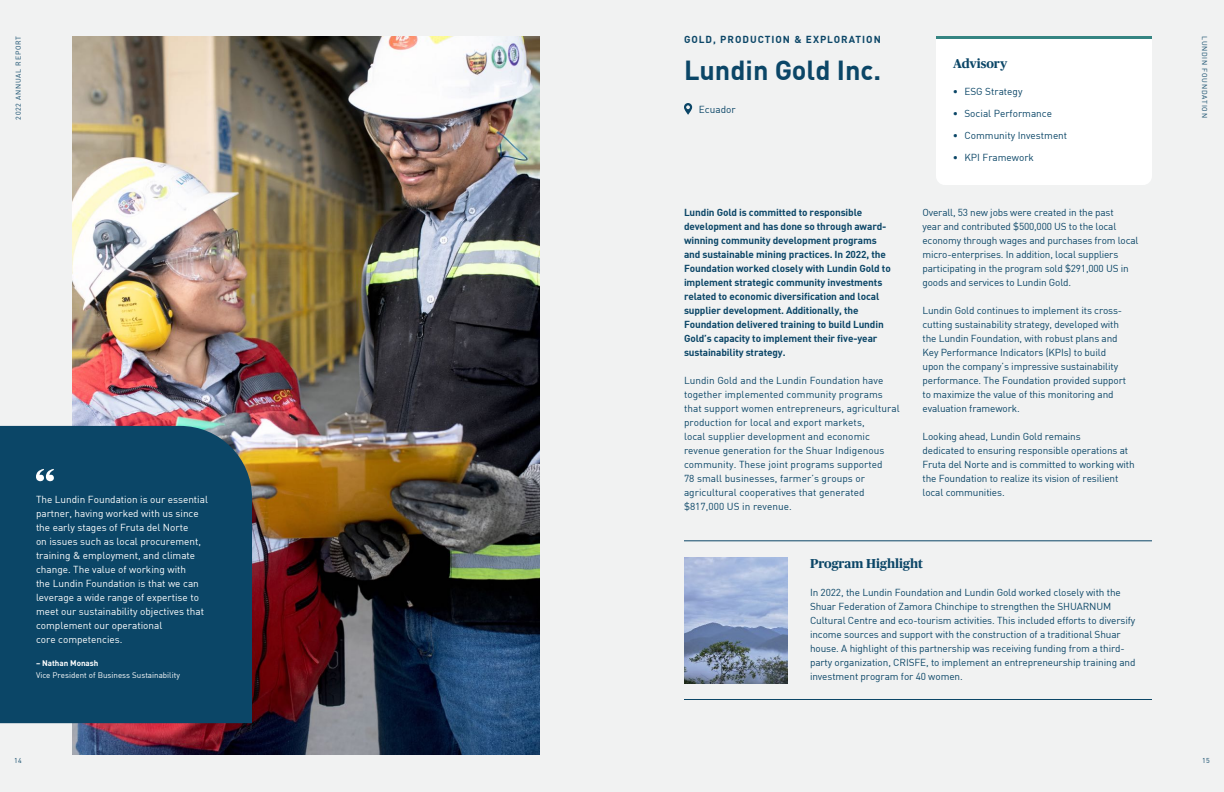
<style>
.page{position:relative;width:1224px;height:792px;background:#f1f2f2}
.page>*{position:absolute;margin:0;border:0;box-sizing:border-box;transform-origin:0 0}
.t1{font:700 27px "DIN Pro";color:#0b4667}
.t2{font:700 13px "Publico Headline Web";color:#0b4667}
.t3{font:10px/14px "DIN";letter-spacing:-.01em;color:#0b4667}
.t4{font:10px/14px "DIN Bold";letter-spacing:-.01em;color:#0b4667}
.t5{font:10px/14px "DIN";color:#fff}
.t6{font:700 10px "DIN Pro";letter-spacing:.1em;color:#0b4667}
.t7{font:8px "DIN";color:#fff}
.t8{font:700 8px "DIN Pro";color:#fff}
.t9{font:7px "DIN";letter-spacing:.1em;color:#0b4667}
</style>
<div class="page">
<img style="left:72px;top:36px;width:468px;height:718px">
<div style="left:0;top:426px;width:252px;height:297px;background:#0b4667"></div>
<svg style="left:684px;top:103px;width:8px;height:12px"></svg>
<div style="left:936px;top:39px;width:216px;height:146px;background:#fff"></div>
<hr style="left:936px;top:36px;width:216px;height:3px;background:#358582">
<hr style="left:684px;top:540px;width:468px;height:1px;background:#0b4667">
<hr style="left:684px;top:699px;width:468px;height:1px;background:#0b4667">
<img style="left:684px;top:558px;width:104px;height:126px">
<svg style="left:36px;top:469px;width:18px;height:12px"></svg>
<p class="t9" style="left:14px;top:120px;width:85px;rotate:-90deg">2022 ANNUAL REPORT</p>
<p class="t9" style="left:1209px;top:36px;width:83px;rotate:90deg">LUNDIN FOUNDATION</p>
<p class="t6" style="left:684px;top:33px;width:198px">GOLD, PRODUCTION &amp; EXPLORATION</p>
<h1 class="t1" style="left:684px;top:53px;width:199px">Lundin Gold Inc.</h1>
<h2 class="t2" style="left:953px;top:58px;width:56px">Advisory</h2>
<p class="t3" style="left:964px;top:84px;width:60px">ESG Strategy</p>
<p class="t3" style="left:964px;top:106px;width:89px">Social Performance</p>
<p class="t3" style="left:964px;top:128px;width:104px">Community Investment</p>
<p class="t3" style="left:964px;top:150px;width:71px">KPI Framework</p>
<p class="t3" style="left:953px;top:84px;width:7px">•</p>
<p class="t3" style="left:953px;top:106px;width:7px">•</p>
<p class="t3" style="left:953px;top:128px;width:7px">•</p>
<p class="t3" style="left:953px;top:150px;width:7px">•</p>
<p class="t3" style="left:699px;top:102px;width:38px">Ecuador</p>
<p class="t5" style="left:36px;top:492px;width:174px">The Lundin Foundation is our essential partner, having worked with us since the early stages of Fruta del Norte<br>on issues such as local procurement, training &amp; employment, and climate change. The value of working with<br>the Lundin Foundation is that we can leverage a wide range of expertise to meet our sustainability objectives that complement our operational<br>core competencies.</p>
<p class="t8" style="left:36px;top:657px;width:64px">– Nathan Monash</p>
<p class="t7" style="left:36px;top:670px;width:145px">Vice President of Business Sustainability</p>
<p class="t9" style="left:14px;top:756px;width:9px">14</p>
<p class="t4" style="left:684px;top:205px;width:208px">Lundin Gold is committed to responsible development and has done so through award&shy;winning community development programs and sustainable mining practices. In 2022, the Foundation worked closely with Lundin Gold to implement strategic community investments related to economic diversification and local supplier development. Additionally, the Foundation delivered training to build Lundin Gold’s capacity to implement their five-year sustainability strategy.</p>
<p class="t3" style="left:684px;top:374px;width:217px">Lundin Gold and the Lundin Foundation have together implemented community programs that support women entrepreneurs, agricultural production for local and export markets,<br>local supplier development and economic revenue generation for the Shuar Indigenous community. These joint programs supported<br>78 small businesses, farmer’s groups or agricultural cooperatives that generated $817,000 US in revenue.</p>
<p class="t3" style="left:922px;top:205px;width:217px">Overall, 53 new jobs were created in the past<br>year and contributed $500,000 US to the local economy through wages and purchases from local micro-enterprises. In addition, local suppliers participating in the program sold $291,000 US in goods and services to Lundin Gold.</p>
<p class="t3" style="left:922px;top:303px;width:205px">Lundin Gold continues to implement its cross&shy;cutting sustainability strategy, developed with the Lundin Foundation, with robust plans and Key Performance Indicators (KPIs) to build upon the company’s impressive sustainability performance. The Foundation provided support to maximize the value of this monitoring and evaluation framework.</p>
<p class="t3" style="left:922px;top:429px;width:214px">Looking ahead, Lundin Gold remains<br>dedicated to ensuring responsible operations at Fruta del Norte and is committed to working with the Foundation to realize its vision of resilient local communities.</p>
<h2 class="t2" style="left:810px;top:558px;width:114px">Program Highlight</h2>
<p class="t3" style="left:810px;top:585px;width:327px">In 2022, the Lundin Foundation and Lundin Gold worked closely with the Shuar Federation of Zamora Chinchipe to strengthen the SHUARNUM Cultural Centre and eco-tourism activities. This included efforts to diversify income sources and support with the construction of a traditional Shuar house. A highlight of this partnership was receiving funding from a third&shy;party organization, CRISFE, to implement an entrepreneurship training and investment program for 40 women.</p>
<p class="t9" style="left:1202px;top:756px;width:9px">15</p>
</div>
